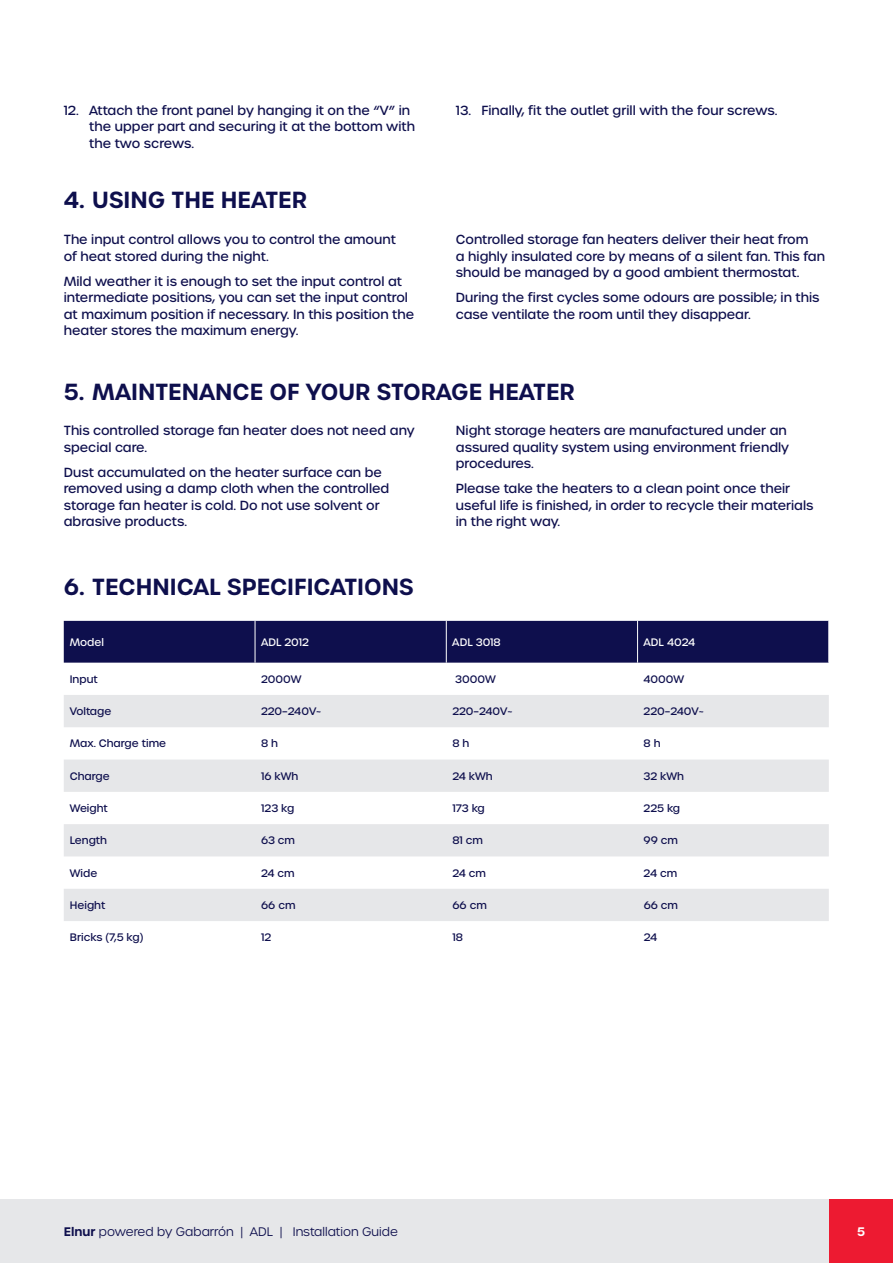
<style>
.page{position:relative;width:893px;height:1263px;background:#fff}
.page>*{position:absolute;margin:0;border:0;box-sizing:border-box;transform-origin:0 0}
.t1{font:600 22.5px "Urbane";color:#0e0f4d}
.t2{font:500 12.75px/16.5px "Urbane";color:#0e0f4d}
.t3{font:300 12px "Urbane";color:#0e0f4d}
.t4{font:600 12px "Urbane";color:#fff}
.t5{font:500 10.5px "Urbane";color:#0e0f4d}
.t6{font:500 10.5px "Urbane";color:#fff}
.s1{font-weight:600}
</style>
<div class="page">
<div style="left:0;top:1199px;width:893px;height:64px;background:#e6e7e9"></div>
<div style="left:829px;top:1200px;width:64px;height:63px;background:#ed1a31"></div>
<div style="left:64px;top:621px;width:764px;height:42px;background:#0e0f4d"></div>
<svg style="left:64px;top:695px;width:765px;height:226px;fill:#e6e7e9"></svg>
<hr style="left:255px;top:621px;width:1px;height:42px;background:#fff">
<hr style="left:446px;top:621px;width:1px;height:42px;background:#fff">
<hr style="left:637px;top:621px;width:1px;height:42px;background:#fff">
<p class="t2" style="left:89px;top:102px;width:327px;text-indent:-26px">12. Attach the front panel by hanging it on the “V” in the upper part and securing it at the bottom with the two screws.</p>
<p class="t2" style="left:456px;top:102px;width:323px">13. Finally, fit the outlet grill with the four screws.</p>
<h1 class="t1" style="left:64px;top:185px;width:245px">4. USING THE HEATER</h1>
<p class="t2" style="left:64px;top:231px;width:334px">The input control allows you to control the amount of heat stored during the night.</p>
<p class="t2" style="left:64px;top:273px;width:352px">Mild weather it is enough to set the input control at intermediate positions, you can set the input control at maximum position if necessary. In this position the heater stores the maximum energy.</p>
<p class="t2" style="left:456px;top:231px;width:371px">Controlled storage fan heaters deliver their heat from<br>a highly insulated core by means of a silent fan. This fan should be managed by a good ambient thermostat.</p>
<p class="t2" style="left:456px;top:289px;width:365px">During the first cycles some odours are possible; in this case ventilate the room until they disappear.</p>
<h1 class="t1" style="left:64px;top:376px;width:513px">5. MAINTENANCE OF YOUR STORAGE HEATER</h1>
<p class="t2" style="left:64px;top:423px;width:352px">This controlled storage fan heater does not need any special care.</p>
<p class="t2" style="left:64px;top:464px;width:327px">Dust accumulated on the heater surface can be removed using a damp cloth when the controlled storage fan heater is cold. Do not use solvent or abrasive products.</p>
<p class="t2" style="left:456px;top:423px;width:335px">Night storage heaters are manufactured under an assured quality system using environment friendly procedures.</p>
<p class="t2" style="left:456px;top:481px;width:359px">Please take the heaters to a clean point once their useful life is finished, in order to recycle their materials in the right way.</p>
<h1 class="t1" style="left:64px;top:572px;width:351px">6. TECHNICAL SPECIFICATIONS</h1>
<p class="t6" style="left:70px;top:635px;width:36px">Model</p>
<p class="t6" style="left:261px;top:635px;width:49px">ADL 2012</p>
<p class="t6" style="left:452px;top:635px;width:50px">ADL 3018</p>
<p class="t6" style="left:644px;top:635px;width:53px">ADL 4024</p>
<p class="t5" style="left:70px;top:672px;width:30px">Input</p>
<p class="t5" style="left:261px;top:672px;width:42px">2000W</p>
<p class="t5" style="left:455px;top:672px;width:42px">3000W</p>
<p class="t5" style="left:644px;top:672px;width:42px">4000W</p>
<p class="t5" style="left:70px;top:704px;width:43px">Voltage</p>
<p class="t5" style="left:261px;top:704px;width:62px">220–240V~</p>
<p class="t5" style="left:452px;top:704px;width:62px">220–240V~</p>
<p class="t5" style="left:644px;top:704px;width:62px">220–240V~</p>
<p class="t5" style="left:70px;top:737px;width:98px">Max. Charge time</p>
<p class="t5" style="left:261px;top:737px;width:18px">8 h</p>
<p class="t5" style="left:452px;top:737px;width:18px">8 h</p>
<p class="t5" style="left:644px;top:737px;width:18px">8 h</p>
<p class="t5" style="left:70px;top:769px;width:42px">Charge</p>
<p class="t5" style="left:261px;top:769px;width:39px">16 kWh</p>
<p class="t5" style="left:452px;top:769px;width:42px">24 kWh</p>
<p class="t5" style="left:644px;top:769px;width:42px">32 kWh</p>
<p class="t5" style="left:70px;top:801px;width:40px">Weight</p>
<p class="t5" style="left:261px;top:801px;width:35px">123 kg</p>
<p class="t5" style="left:452px;top:801px;width:34px">173 kg</p>
<p class="t5" style="left:644px;top:801px;width:38px">225 kg</p>
<p class="t5" style="left:70px;top:833px;width:39px">Length</p>
<p class="t5" style="left:261px;top:833px;width:35px">63 cm</p>
<p class="t5" style="left:452px;top:833px;width:32px">81 cm</p>
<p class="t5" style="left:644px;top:833px;width:36px">99 cm</p>
<p class="t5" style="left:70px;top:866px;width:29px">Wide</p>
<p class="t5" style="left:261px;top:866px;width:35px">24 cm</p>
<p class="t5" style="left:452px;top:866px;width:35px">24 cm</p>
<p class="t5" style="left:644px;top:866px;width:35px">24 cm</p>
<p class="t5" style="left:70px;top:898px;width:37px">Height</p>
<p class="t5" style="left:261px;top:898px;width:36px">66 cm</p>
<p class="t5" style="left:452px;top:898px;width:36px">66 cm</p>
<p class="t5" style="left:644px;top:898px;width:36px">66 cm</p>
<p class="t5" style="left:70px;top:930px;width:75px">Bricks (7,5 kg)</p>
<p class="t5" style="left:261px;top:930px;width:12px">12</p>
<p class="t5" style="left:452px;top:930px;width:12px">18</p>
<p class="t5" style="left:644px;top:930px;width:15px">24</p>
<p class="t3" style="left:64px;top:1223px;width:336px"><span class="s1">Elnur</span> powered by Gabarrón | ADL | Installation Guide</p>
<p class="t4" style="left:857px;top:1223px;width:9px">5</p>
</div>
